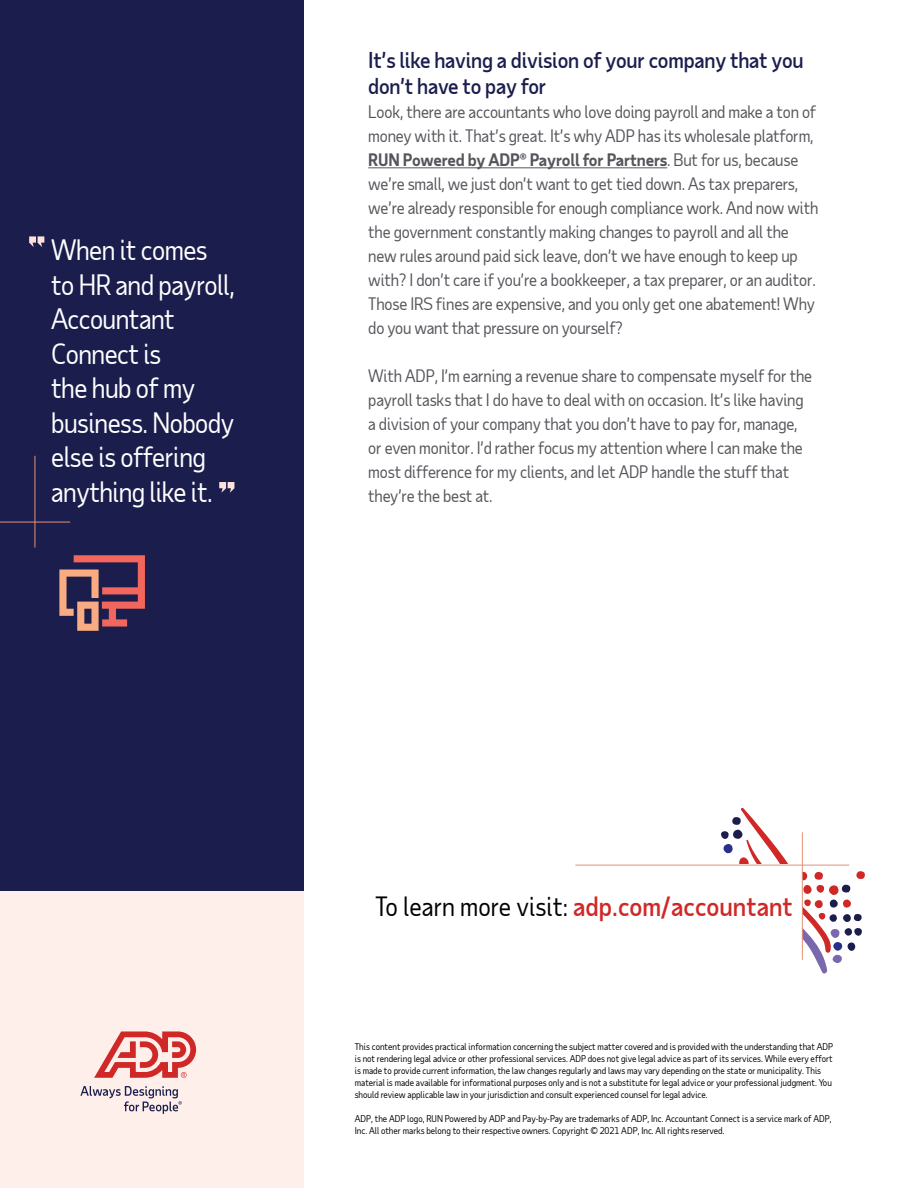
<style>
.page{position:relative;width:918px;height:1188px;background:#fff}
.page>*{position:absolute;margin:0;border:0;box-sizing:border-box;transform-origin:0 0}
.t1{font:27px/34.5px "Taub Sans";letter-spacing:-.02em;color:#fff}
.t2{font:500 25.5px "Taub Sans";color:#d02827}
.t3{font:500 21px/25.2px "Taub Sans";letter-spacing:-.01em;color:#1b1e4d}
.t4{font:16.5px/24px "Taub Sans";letter-spacing:-.01em;color:#54565b}
.t5{font:9px/12px "Taub Sans";color:#000}
.s1{font-weight:700}
.s2{font-weight:400;color:#000}
</style>
<div class="page">
<hr style="left:368px;top:168px;width:299px;height:1px;background:#54565b">
<svg style="left:721px;top:807px;width:144px;height:167px"></svg>
<div style="left:633px;top:865px;width:169px;height:119px;background:#fff"></div>
<hr style="left:575px;top:865px;width:274px;height:1px;background:#e39278">
<hr style="left:802px;top:832px;width:1px;height:128px;background:#e39278">
<div style="left:0;top:0;width:303px;height:891px;background:#1b1e4d"></div>
<div style="left:0;top:891px;width:303px;height:297px;background:#feefeb"></div>
<svg style="left:219px;top:482px;width:15px;height:11px"></svg>
<svg style="left:29px;top:236px;width:15px;height:11px"></svg>
<hr style="left:0;top:522px;width:70px;height:1px;background:#e39278">
<hr style="left:35px;top:456px;width:1px;height:92px;background:#e39278">
<svg style="left:80px;top:1086px;width:102px;height:28px"></svg>
<svg style="left:94px;top:1031px;width:102px;height:47px"></svg>
<svg style="left:59px;top:555px;width:86px;height:76px"></svg>
<h1 class="t1" style="left:51px;top:232px;width:185px">When it comes to HR and payroll,<br>Accountant<br>Connect is<br>the hub of my business. Nobody else is offering anything like it.</h1>
<p class="t3" style="left:368px;top:47px;width:437px">It’s like having a division of your company that you don’t have to pay for</p>
<p class="t4" style="left:368px;top:99px;width:452px">Look, there are accountants who love doing payroll and make a ton of money with it. That’s great. It’s why ADP has its wholesale platform, <span class="s1">RUN Powered by ADP® Payroll for Partners</span>. But for us, because we’re small, we just don’t want to get tied down. As tax preparers, we’re already responsible for enough compliance work. And now with the government constantly making changes to payroll and all the new rules around paid sick leave, don’t we have enough to keep up with? I don’t care if you’re a bookkeeper, a tax preparer, or an auditor.<br>Those IRS fines are expensive, and you only get one abatement! Why do you want that pressure on yourself?</p>
<p class="t4" style="left:368px;top:363px;width:445px">With ADP, I’m earning a revenue share to compensate myself for the payroll tasks that I do have to deal with on occasion. It’s like having a division of your company that you don’t have to pay for, manage, or even monitor. I’d rather focus my attention where I can make the most difference for my clients, and let ADP handle the stuff that they’re the best at.</p>
<h2 class="t2" style="left:375px;top:890px;width:419px"><span class="s2">To learn more visit:</span> adp.com/accountant</h2>
<p class="t5" style="left:355px;top:1040px;width:480px">This content provides practical information concerning the subject matter covered and is provided with the understanding that ADP is not rendering legal advice or other professional services. ADP does not give legal advice as part of its services. While every effort is made to provide current information, the law changes regularly and laws may vary depending on the state or municipality. This material is made available for informational purposes only and is not a substitute for legal advice or your professional judgment. You should review applicable law in your jurisdiction and consult experienced counsel for legal advice.</p>
<p class="t5" style="left:355px;top:1112px;width:478px">ADP, the ADP logo, RUN Powered by ADP and Pay-by-Pay are trademarks of ADP, Inc. Accountant Connect is a service mark of ADP,<br>Inc. All other marks belong to their respective owners. Copyright © 2021 ADP, Inc. All rights reserved.</p>
</div>
